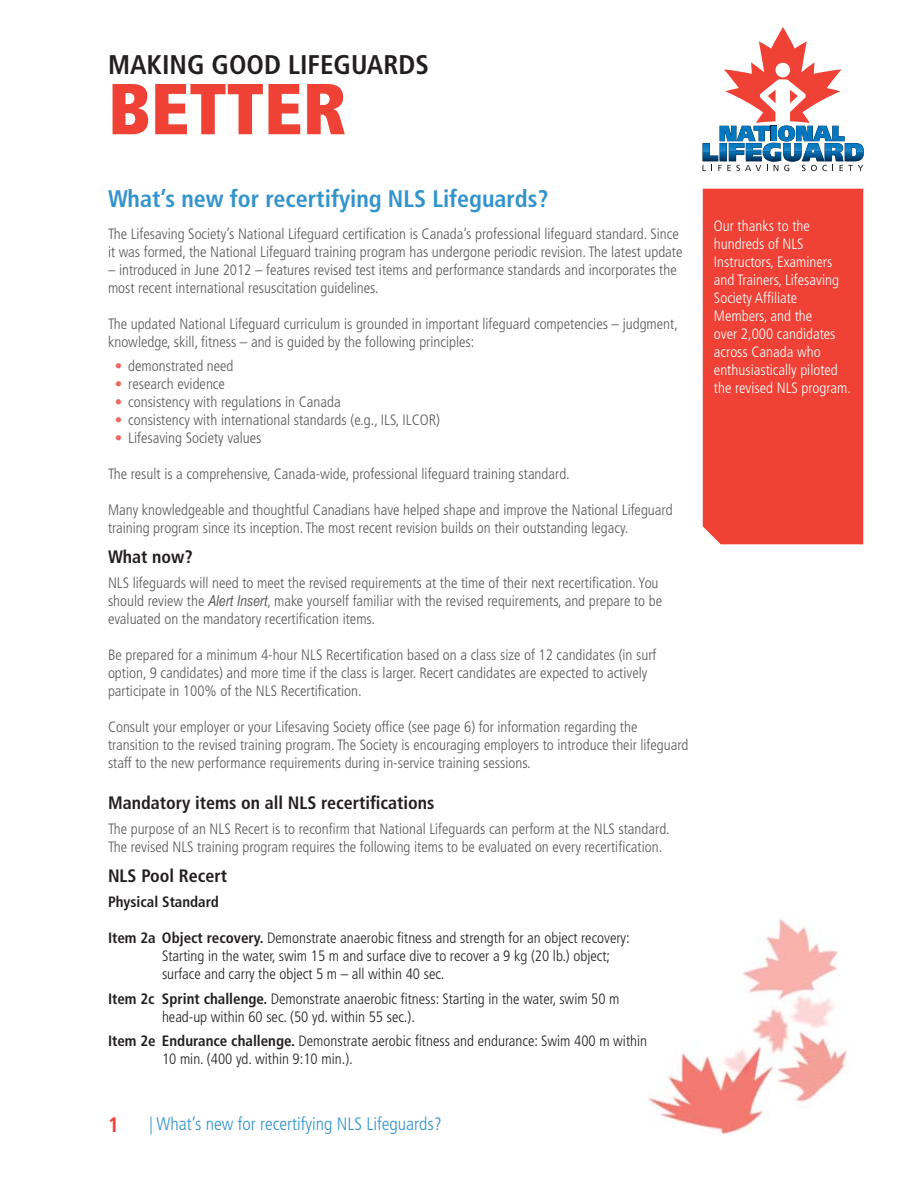
<style>
.page{position:relative;width:918px;height:1188px;background:#fff}
.page>*{position:absolute;margin:0;border:0;box-sizing:border-box;transform-origin:0 0}
.t1{font:900 condensed 72px "Frutiger";color:#ef4135}
.t2{font:700 condensed 27px "Frutiger";color:#231f20}
.t3{font:700 condensed 24px "Frutiger";color:#3394cd}
.t4{font:700 condensed 21px "Frutiger";color:#ef4135}
.t5{font:700 condensed 18px "Frutiger";color:#231f20}
.t6{font:300 condensed 18px "Frutiger";color:#3394cd}
.t7{font:300 condensed 15px/18px "Frutiger";color:#58595b}
.t8{font:300 condensed 15px/18px "Frutiger";color:#231f20}
.t9{font:300 condensed 15px/18px "Frutiger";color:#fff}
.t10{font:700 condensed 15px "Frutiger";color:#231f20}
.s1{color:#f2675d}
.s2{font-family:"Arial Narrow";font-weight:400;font-style:italic;font-stretch:normal}
.s3{font-weight:700}
</style>
<div class="page">
<img style="left:648px;top:919px;width:199px;height:215px">
<svg style="left:703px;top:27px;width:161px;height:144px"></svg>
<div style="left:776px;top:63px;width:14px;height:14px;background:#fff;border-radius:50%"></div>
<div style="left:703px;top:189px;width:160px;height:355px;background:#ef4135"></div>
<h2 class="t2" style="left:108px;top:49px;width:322px">Making Good Lifeguards</h2>
<h1 class="t1" style="left:108px;top:65px;width:240px">BETTER</h1>
<h3 class="t3" style="left:108px;top:184px;width:442px">What’s new for recertifying NLS Lifeguards?</h3>
<p class="t7" style="left:108px;top:225px;width:576px">The Lifesaving Society’s National Lifeguard certification is Canada’s professional lifeguard standard. Since it was formed, the National Lifeguard training program has undergone periodic revision. The latest update</p>
<p class="t7" style="left:108px;top:261px;width:570px">– introduced in June 2012 – features revised test items and performance standards and incorporates the most recent international resuscitation guidelines.</p>
<p class="t7" style="left:108px;top:315px;width:572px">The updated National Lifeguard curriculum is grounded in important lifeguard competencies – judgment, knowledge, skill, fitness – and is guided by the following principles:</p>
<p class="t7" style="left:115px;top:357px;width:120px"><span class="s1">•</span> demonstrated need</p>
<p class="t7" style="left:115px;top:375px;width:112px"><span class="s1">•</span> research evidence</p>
<p class="t7" style="left:115px;top:393px;width:227px"><span class="s1">•</span> consistency with regulations in Canada</p>
<p class="t7" style="left:115px;top:411px;width:327px"><span class="s1">•</span> consistency with international standards (e.g., ILS, ILCOR)</p>
<p class="t7" style="left:115px;top:429px;width:148px"><span class="s1">•</span> Lifesaving Society values</p>
<p class="t7" style="left:108px;top:465px;width:463px">The result is a comprehensive, Canada-wide, professional lifeguard training standard.</p>
<p class="t7" style="left:108px;top:501px;width:566px">Many knowledgeable and thoughtful Canadians have helped shape and improve the National Lifeguard training program since its inception. The most recent revision builds on their outstanding legacy.</p>
<p class="t5" style="left:108px;top:546px;width:86px">What now?</p>
<p class="t7" style="left:108px;top:574px;width:556px">NLS lifeguards will need to meet the revised requirements at the time of their next recertification. You should review the <span class="s2">Alert Insert</span>, make yourself familiar with the revised requirements, and prepare to be evaluated on the mandatory recertification items.</p>
<p class="t7" style="left:108px;top:646px;width:550px">Be prepared for a minimum 4-hour NLS Recertification based on a class size of 12 candidates (in surf option, 9 candidates) and more time if the class is larger. Recert candidates are expected to actively participate in 100% of the NLS Recertification.</p>
<p class="t7" style="left:108px;top:718px;width:582px">Consult your employer or your Lifesaving Society office (see page 6) for information regarding the transition to the revised training program. The Society is encouraging employers to introduce their lifeguard staff to the new performance requirements during in-service training sessions.</p>
<p class="t5" style="left:108px;top:792px;width:328px">Mandatory items on all NLS recertifications</p>
<p class="t7" style="left:108px;top:820px;width:563px">The purpose of an NLS Recert is to reconfirm that National Lifeguards can perform at the NLS standard.<br>The revised NLS training program requires the following items to be evaluated on every recertification.</p>
<p class="t5" style="left:108px;top:865px;width:121px">NLS Pool Recert</p>
<p class="t10" style="left:108px;top:893px;width:113px">Physical Standard</p>
<p class="t8" style="left:162px;top:929px;width:469px;text-indent:-54px"><span class="s3">Item 2a Object recovery.</span> Demonstrate anaerobic fitness and strength for an object recovery:<br>Starting in the water, swim 15 m and surface dive to recover a 9 kg (20 lb.) object; surface and carry the object 5 m – all within 40 sec.</p>
<p class="t8" style="left:162px;top:990px;width:459px;text-indent:-54px"><span class="s3">Item 2c Sprint challenge.</span> Demonstrate anaerobic fitness: Starting in the water, swim 50 m head-up within 60 sec. (50 yd. within 55 sec.).</p>
<p class="t8" style="left:162px;top:1032px;width:487px;text-indent:-54px"><span class="s3">Item 2e Endurance challenge.</span> Demonstrate aerobic fitness and endurance: Swim 400 m within<br>10 min. (400 yd. within 9:10 min.).</p>
<h3 class="t4" style="left:108px;top:1112px;width:12px">1</h3>
<p class="t6" style="left:149px;top:1113px;width:294px">| What’s new for recertifying NLS Lifeguards?</p>
<p class="t9" style="left:714px;top:217px;width:138px">Our thanks to the hundreds of NLS<br>Instructors, Examiners and Trainers, Lifesaving<br>Society Affiliate<br>Members, and the<br>over 2,000 candidates across Canada who enthusiastically piloted the revised NLS program.</p>
</div>
